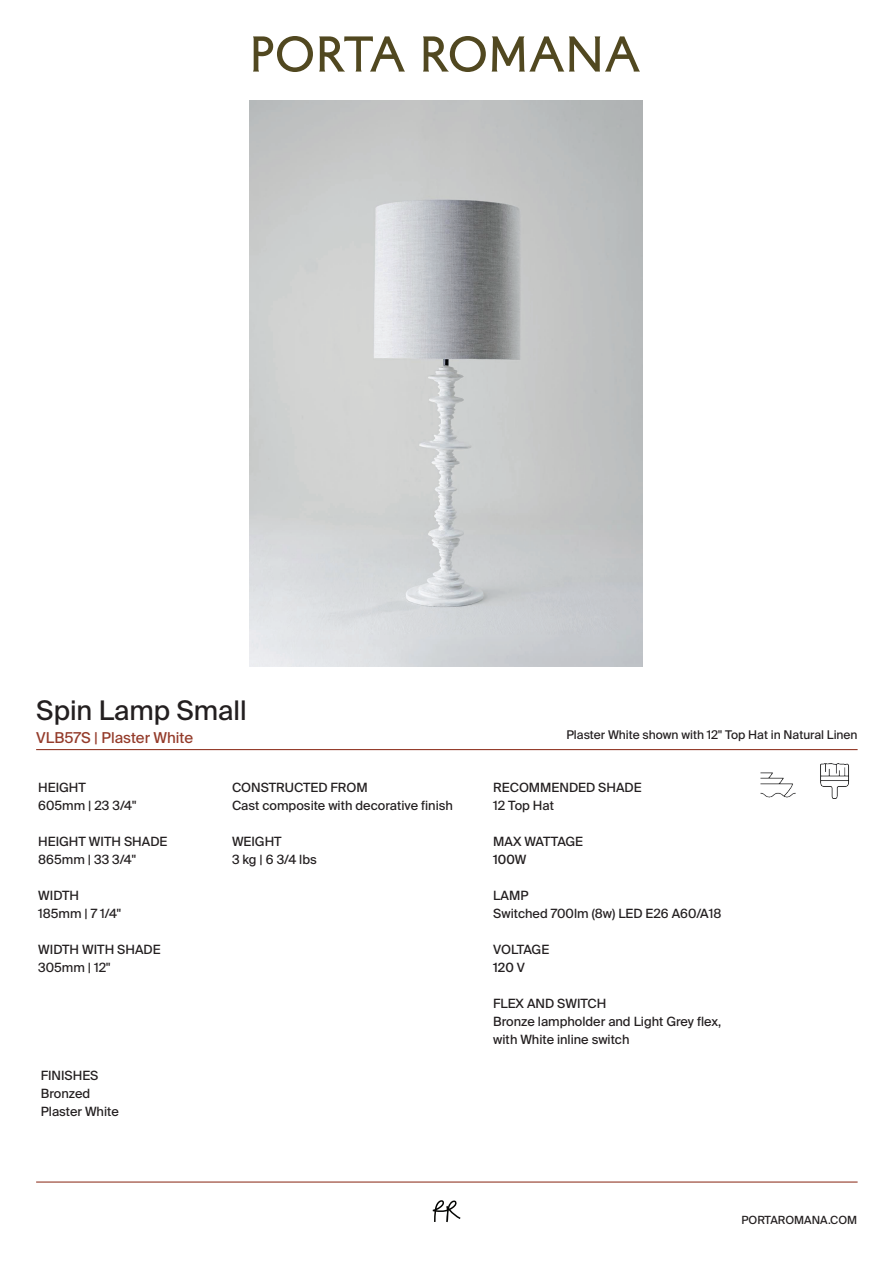
<style>
.page{position:relative;width:893px;height:1263px;background:#fff}
.page>*{position:absolute;margin:0;border:0;box-sizing:border-box;transform-origin:0 0}
.t1{font:27px "Suisse Intl";color:#231f20}
.t2{font:15px "Suisse Intl";color:#943b2a}
.t3{font:12.75px/18px "Suisse Intl";color:#231f20}
.t4{font:12px "Suisse Intl";color:#231f20}
.t5{font:11.25px "Suisse Intl";color:#231f20}
</style>
<div class="page">
<hr style="left:36px;top:749px;width:822px;height:1px;background:#943b2a">
<img style="left:250px;top:101px;width:393px;height:566px">
<svg style="left:253px;top:36px;width:60px;height:36px"></svg>
<svg style="left:319px;top:36px;width:86px;height:36px"></svg>
<svg style="left:423px;top:36px;width:63px;height:36px"></svg>
<svg style="left:492px;top:36px;width:148px;height:36px"></svg>
<svg style="left:433px;top:1200px;width:27px;height:22px"></svg>
<hr style="left:36px;top:1181px;width:822px;height:1px;background:#943b2a">
<img style="left:820px;top:763px;width:29px;height:35px">
<img style="left:760px;top:772px;width:36px;height:26px">
<h1 class="t1" style="left:36px;top:695px;width:212px">Spin Lamp Small</h1>
<p class="t2" style="left:36px;top:729px;width:158px">VLB57S | Plaster White</p>
<p class="t4" style="left:566px;top:727px;width:293px">Plaster White shown with 12" Top Hat in Natural Linen</p>
<p class="t3" style="left:38px;top:779px;width:99px">HEIGHT<br>605mm | 23 3/4"</p>
<p class="t3" style="left:38px;top:833px;width:131px">HEIGHT WITH SHADE<br>865mm | 33 3/4"</p>
<p class="t3" style="left:38px;top:887px;width:84px">WIDTH<br>185mm | 7 1/4"</p>
<p class="t3" style="left:38px;top:941px;width:124px">WIDTH WITH SHADE<br>305mm | 12"</p>
<p class="t3" style="left:41px;top:1067px;width:79px">FINISHES<br>Bronzed<br>Plaster White</p>
<p class="t3" style="left:232px;top:779px;width:222px">CONSTRUCTED FROM<br>Cast composite with decorative finish</p>
<p class="t3" style="left:232px;top:833px;width:86px">WEIGHT<br>3 kg | 6 3/4 lbs</p>
<p class="t3" style="left:493px;top:779px;width:150px">RECOMMENDED SHADE<br>12 Top Hat</p>
<p class="t3" style="left:493px;top:833px;width:91px">MAX WATTAGE<br>100W</p>
<p class="t3" style="left:493px;top:887px;width:230px">LAMP<br>Switched 700lm (8w) LED E26 A60/A18</p>
<p class="t3" style="left:493px;top:941px;width:57px">VOLTAGE<br>120 V</p>
<p class="t3" style="left:493px;top:995px;width:230px">FLEX AND SWITCH<br>Bronze lampholder and Light Grey flex, with White inline switch</p>
<p class="t5" style="left:741px;top:1213px;width:117px">PORTAROMANA.COM</p>
</div>
